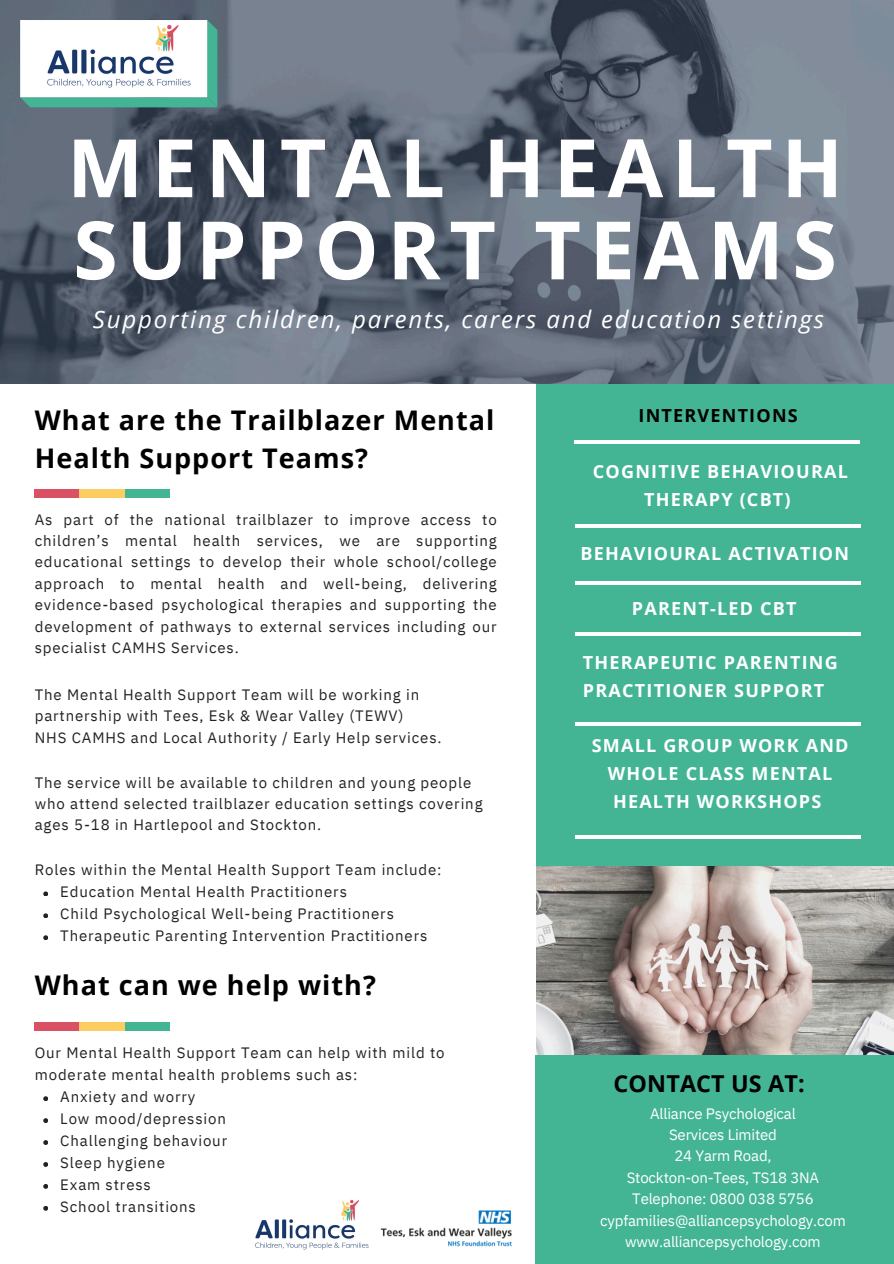
<style>
.page{position:relative;width:894px;height:1264px;background:#fff}
.page>*{position:absolute;margin:0;border:0;box-sizing:border-box;transform-origin:0 0}
.t1{font:700 80.7px/82.2px "Open Sans";letter-spacing:.11em;color:#fff}
.t2{font:700 27px/37.2px "Open Sans";letter-spacing:.035em;color:#000}
.t3{font:italic 24px "Open Sans";letter-spacing:.075em;color:#fff}
.t4{font:700 23.25px "Open Sans";letter-spacing:.01em;color:#000}
.t5{font:700 18px/28.2px "Open Sans";letter-spacing:.065em;color:#fff;text-align:center}
.t6{font:700 18px "Open Sans";letter-spacing:.065em;color:#000}
.t7{font:15px/21.3px "IBM Plex Sans";letter-spacing:.06em;color:#222}
.t8{font:15px/21.3px "IBM Plex Sans";letter-spacing:-.01em;color:#fff;text-align:center}
</style>
<div class="page">
<img style="left:536px;top:865px;width:357px;height:190px">
<div style="left:536px;top:335px;width:357px;height:530px;background:#43b594"></div>
<img style="left:0;top:0;width:893px;height:384px">
<svg style="left:43px;top:891px;width:5px;height:5px"></svg>
<svg style="left:43px;top:913px;width:5px;height:5px"></svg>
<svg style="left:43px;top:935px;width:5px;height:5px"></svg>
<svg style="left:43px;top:1096px;width:5px;height:5px"></svg>
<svg style="left:43px;top:1118px;width:5px;height:5px"></svg>
<svg style="left:43px;top:1140px;width:5px;height:4px"></svg>
<svg style="left:43px;top:1162px;width:5px;height:4px"></svg>
<svg style="left:43px;top:1184px;width:5px;height:4px"></svg>
<svg style="left:43px;top:1206px;width:5px;height:4px"></svg>
<div style="left:35px;top:489px;width:44px;height:9px;background:#d95163"></div>
<div style="left:80px;top:489px;width:44px;height:9px;background:#fdcd61"></div>
<div style="left:125px;top:489px;width:44px;height:9px;background:#43b594"></div>
<div style="left:35px;top:1022px;width:44px;height:8px;background:#d95163"></div>
<div style="left:80px;top:1022px;width:44px;height:8px;background:#fdcd61"></div>
<div style="left:125px;top:1022px;width:44px;height:8px;background:#43b594"></div>
<div style="left:536px;top:1055px;width:357px;height:208px;background:#43b594"></div>
<hr style="left:574px;top:440px;width:285px;height:3px;background:#fff">
<svg style="left:20px;top:20px;width:197px;height:87px"></svg>
<img style="left:380px;top:1210px;width:132px;height:37px">
<hr style="left:575px;top:524px;width:285px;height:3px;background:#fff">
<hr style="left:575px;top:581px;width:285px;height:3px;background:#fff">
<hr style="left:575px;top:632px;width:285px;height:3px;background:#fff">
<hr style="left:575px;top:722px;width:285px;height:4px;background:#fff">
<hr style="left:575px;top:835px;width:285px;height:3px;background:#fff">
<img style="left:37px;top:22px;width:156px;height:70px">
<img style="left:255px;top:1199px;width:114px;height:51px">
<h1 class="t1" style="left:67px;top:125px;width:777px">MENTAL HEALTH<br>SUPPORT TEAMS</h1>
<h1 class="t3" style="left:93px;top:302px;width:732px">Supporting children, parents, carers and education settings</h1>
<p class="t2" style="left:35px;top:401px;width:461px">What are the Trailblazer Mental<br>Health Support Teams?</p>
<p class="t7" style="left:35px;top:508px;width:463px;text-align:justify">As part of the national trailblazer to improve access to children’s mental health services, we are supporting educational settings to develop their whole school/college approach to mental health and well-being, delivering evidence-based psychological therapies and supporting the development of pathways to external services including our specialist CAMHS Services.</p>
<p class="t7" style="left:35px;top:683px;width:408px">The Mental Health Support Team will be working in partnership with Tees, Esk &amp; Wear Valley (TEWV)<br>NHS CAMHS and Local Authority / Early Help services.</p>
<p class="t7" style="left:35px;top:771px;width:449px">The service will be available to children and young people who attend selected trailblazer education settings covering ages 5-18 in Hartlepool and Stockton.</p>
<p class="t7" style="left:35px;top:859px;width:408px">Roles within the Mental Health Support Team include:</p>
<p class="t7" style="left:60px;top:881px;width:288px">Education Mental Health Practitioners</p>
<p class="t7" style="left:60px;top:902px;width:335px">Child Psychological Well-being Practitioners</p>
<p class="t7" style="left:60px;top:924px;width:368px">Therapeutic Parenting Intervention Practitioners</p>
<h2 class="t2" style="left:35px;top:966px;width:342px">What can we help with?</h2>
<h4 class="t7" style="left:35px;top:1041px;width:411px">Our Mental Health Support Team can help with mild to moderate mental health problems such as:</h4>
<h4 class="t7" style="left:60px;top:1085px;width:137px">Anxiety and worry</h4>
<h4 class="t7" style="left:60px;top:1107px;width:167px">Low mood/depression</h4>
<h4 class="t7" style="left:60px;top:1129px;width:168px">Challenging behaviour</h4>
<h1 class="t7" style="left:60px;top:1151px;width:106px">Sleep hygiene</h1>
<h4 class="t7" style="left:60px;top:1173px;width:92px">Exam stress</h4>
<p class="t7" style="left:60px;top:1195px;width:137px">School transitions</p>
<p class="t6" style="left:638px;top:403px;width:161px">INTERVENTIONS</p>
<p class="t5" style="left:592px;top:457px;width:256px">COGNITIVE BEHAVIOURAL<br>THERAPY (CBT)</p>
<p class="t5" style="left:580px;top:539px;width:270px">BEHAVIOURAL ACTIVATION</p>
<p class="t5" style="left:631px;top:594px;width:166px">PARENT-LED CBT</p>
<p class="t5" style="left:582px;top:647px;width:256px;text-align:left">THERAPEUTIC PARENTING<br>PRACTITIONER SUPPORT</p>
<p class="t5" style="left:591px;top:731px;width:258px">SMALL GROUP WORK AND<br>WHOLE CLASS MENTAL<br>HEALTH WORKSHOPS</p>
<p class="t4" style="left:613px;top:1067px;width:193px">CONTACT US AT:</p>
<p class="t8" style="left:600px;top:1102px;width:247px">Alliance Psychological<br>Services Limited<br>24 Yarm Road,<br>Stockton-on-Tees, TS18 3NA<br>Telephone: 0800 038 5756 cypfamilies@alliancepsychology.com www.alliancepsychology.com</p>
</div>
